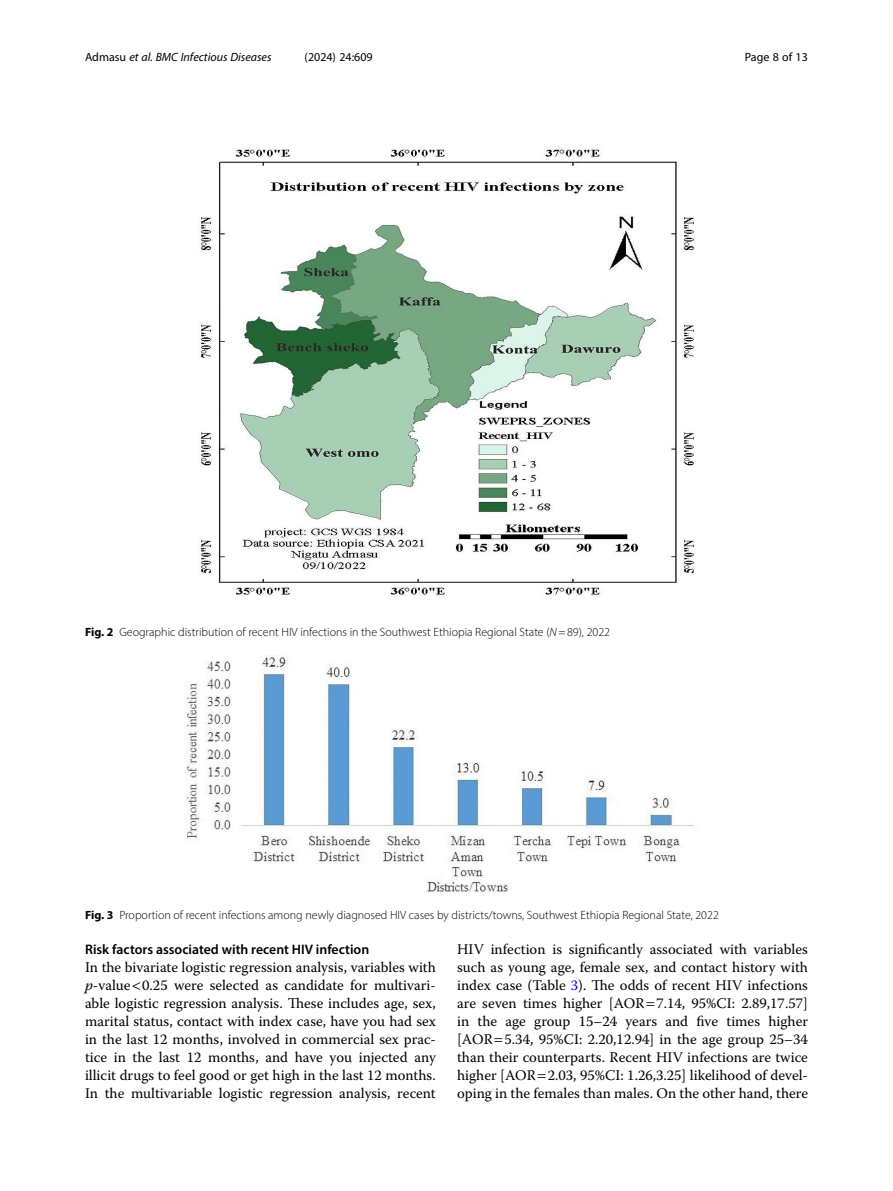
<style>
.page{position:relative;width:893px;height:1191px;background:#fff}
.page>*{position:absolute;margin:0;border:0;box-sizing:border-box;transform-origin:0 0}
.Body_Text{font:14.7px/18px "Warnock Pro";color:#000;text-align:justify}
.Head_2{font:600 13.8px "Myriad Pro";color:#000}
.Figure_Caption{font:300 12px "Myriad Pro";color:#000}
.t1{font:italic 12px "Myriad Pro";color:#000}
.t2{font:12px "Myriad Pro";color:#000}
.s1{font-style:normal}
.s2{font-weight:700}
.s3{font-style:italic}
.s4{color:#00f}
</style>
<div class="page">
<img style="left:186px;top:656px;width:509px;height:236px">
<img style="left:201px;top:149px;width:494px;height:447px">
<p class="t1" style="left:85px;top:50px;width:188px"><span class="s1">Admasu</span> et al. BMC Infectious Diseases</p>
<p class="t2" style="left:305px;top:50px;width:70px">(2024) 24:609</p>
<p class="t2" style="left:745px;top:50px;width:65px">Page 8 of 13</p>
<p class="Figure_Caption" style="left:85px;top:625px;width:527px"><span class="s2">Fig. 2</span> Geographic distribution of recent HIV infections in the Southwest Ethiopia Regional State (<span class="s3">N</span>=89), 2022</p>
<p class="Figure_Caption" style="left:85px;top:908px;width:635px"><span class="s2">Fig. 3</span> Proportion of recent infections among newly diagnosed HIV cases by districts/towns, Southwest Ethiopia Regional State, 2022</p>
<p class="Head_2" style="left:85px;top:941px;width:286px">Risk factors associated with recent HIV infection</p>
<p class="Body_Text" style="left:85px;top:958px;width:352px">In the bivariate logistic regression analysis, variables with <span class="s3">p</span>-value 0.25 were selected as candidate for multivari&shy;able logistic regression analysis. These includes age, sex, marital status, contact with index case, have you had sex in the last 12 months, involved in commercial sex prac&shy;tice in the last 12 months, and have you injected any illicit drugs to feel good or get high in the last 12 months.<br>In the multivariable logistic regression analysis, recent</p>
<p class="Body_Text" style="left:457px;top:940px;width:352px">HIV infection is significantly associated with variables such as young age, female sex, and contact history with index case (Table <span class="s4">3</span>). The odds of recent HIV infections are seven times higher [AOR 7.14, 95%CI: 2.89,17.57] in the age group 15–24 years and five times higher [AOR 5.34, 95%CI: 2.20,12.94] in the age group 25–34 than their counterparts. Recent HIV infections are twice higher [AOR 2.03, 95%CI: 1.26,3.25] likelihood of devel&shy;oping in the females than males. On the other hand, there</p>
</div>
